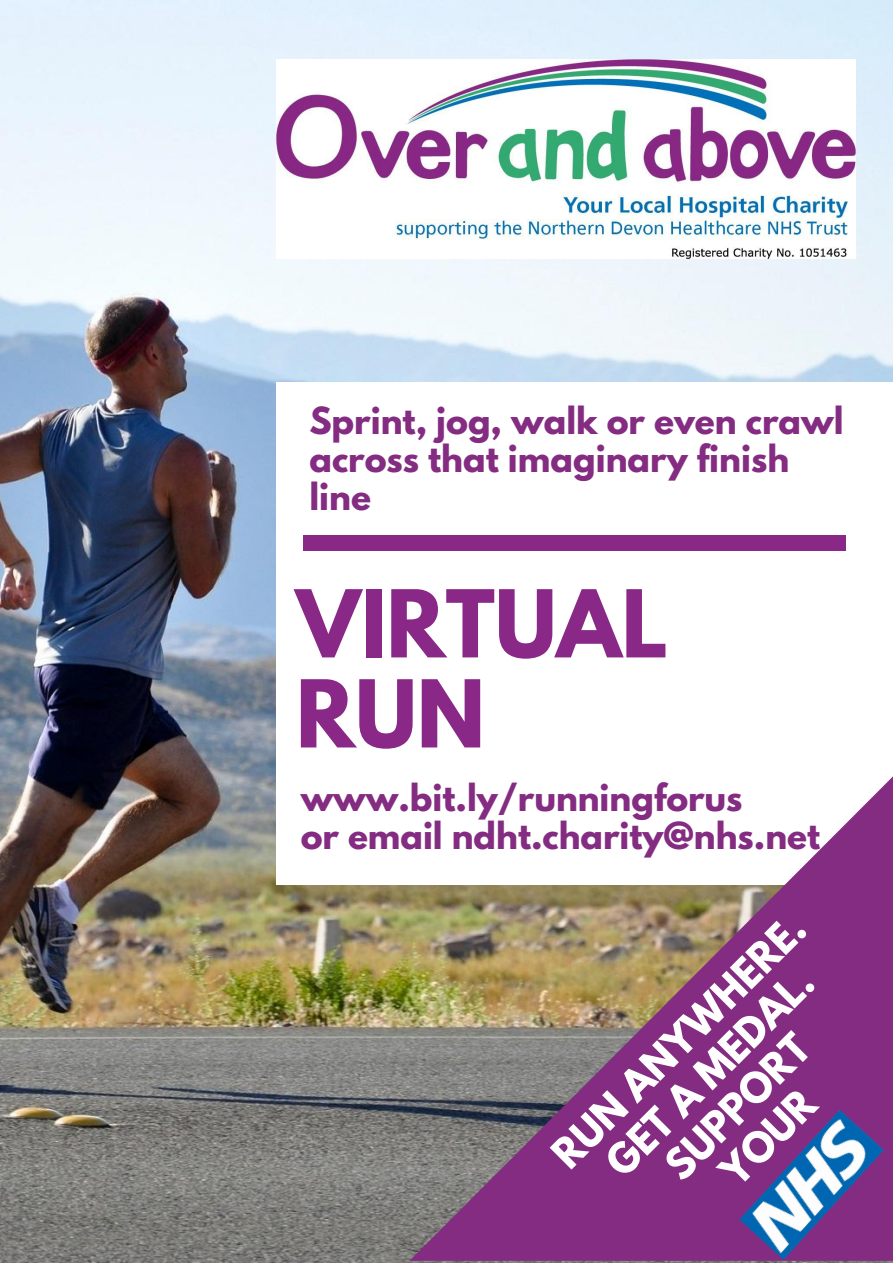
<style>
.page{position:relative;width:893px;height:1263px;background:#fff}
.page>*{position:absolute;margin:0;border:0;box-sizing:border-box;transform-origin:0 0}
.t1{font:700 82.72px/90.1px "League Spartan";color:#892887}
.t2{font:700 37.5px/43.8px "League Spartan";color:#fff;text-align:center}
.t3{font:700 33.08px/38.2px "League Spartan";color:#842c81}
.t4{font:700 33px/38.2px "League Spartan";color:#842c81}
</style>
<div class="page">
<img style="left:0;top:0;width:893px;height:1263px">
<div style="left:276px;top:382px;width:617px;height:503px;background:#fff"></div>
<div style="left:304px;top:535px;width:542px;height:16px;background:#892887"></div>
<img style="left:276px;top:59px;width:580px;height:200px">
<svg style="left:409px;top:776px;width:484px;height:485px"></svg>
<img style="left:739px;top:1110px;width:144px;height:150px">
<p class="t3" style="left:309px;top:405px;width:536px">Sprint, jog, walk or even crawl across that imaginary finish line</p>
<h1 class="t1" style="left:296px;top:590px;width:374px">VIRTUAL<br>RUN</h1>
<p class="t4" style="left:301px;top:782px;width:521px">www.bit.ly/runningforus<br>or email ndht.charity@nhs.net</p>
<p class="t2" style="left:547px;top:1148px;width:340px;rotate:-45deg">RUN ANYWHERE.<br>GET A MEDAL.<br>SUPPORT<br>YOUR</p>
</div>
